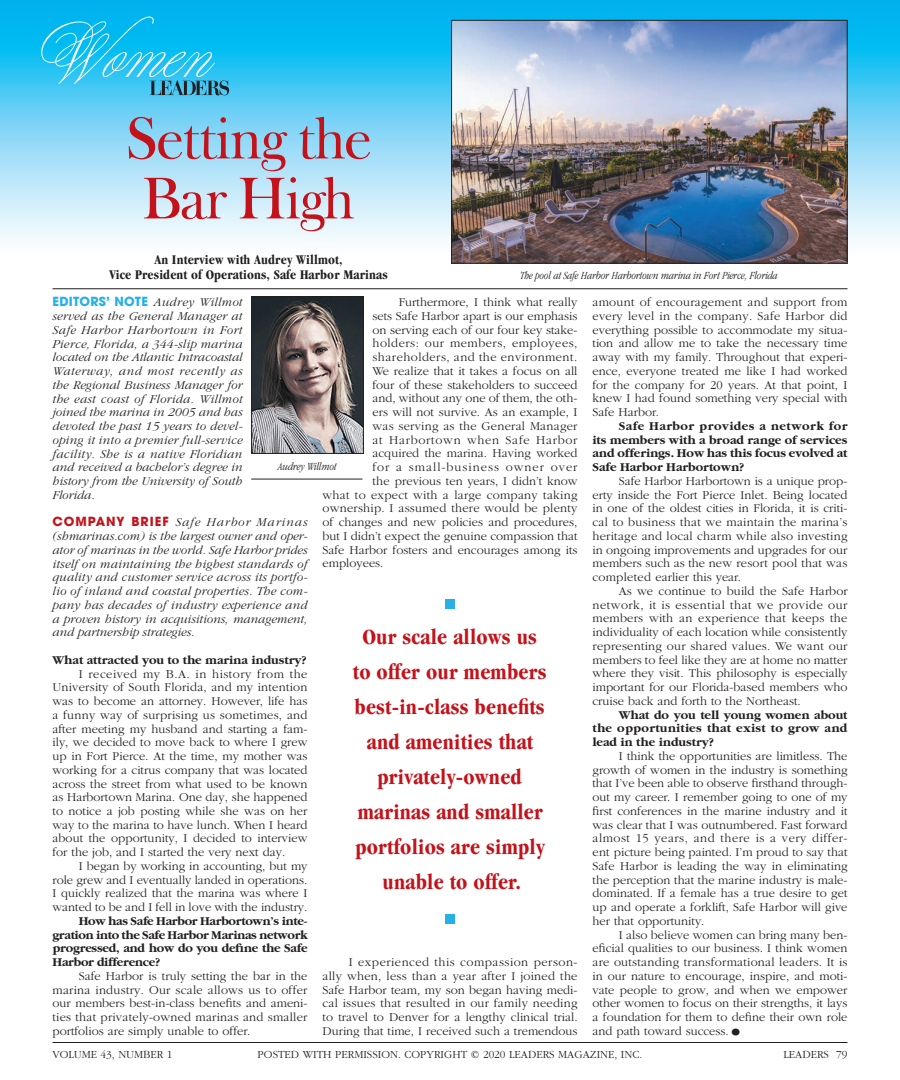
<style>
.page{position:relative;width:900px;height:1080px;background:#fff}
.page>*{position:absolute;margin:0;border:0;box-sizing:border-box;transform-origin:0 0}
.t1{font:60px/60px "Frys Baskerville BT";letter-spacing:-.04em;color:#c4121a}
.t2{font:700 condensed 22.5px/35px "Garamond";letter-spacing:.01em;color:#c4121a;text-align:center}
.t3{font:700 condensed 13.75px/15px "Garamond";letter-spacing:.01em;color:#231f20;text-align:center}
.t4{font:300 12.5px/13.8px "Garamond";color:#231f20;text-align:justify}
.t5{font:italic 300 12.5px/13.8px "Garamond";color:#231f20;text-align:justify}
.t6{font:700 12.5px/13.8px "Garamond";color:#231f20;text-align:justify}
.t7{font:300 12.5px "Garamond";letter-spacing:.02em;color:#231f20}
.t8{font:300 12.5px "Garamond";letter-spacing:.04em;color:#231f20}
.t9{font:300 12.5px "Garamond";letter-spacing:.08em;color:#231f20}
.t10{font:300 12.5px "Garamond";letter-spacing:.06em;color:#231f20}
.t11{font:300 11.25px "Garamond";color:#231f20}
.t12{font:italic 300 condensed 11.25px "Garamond";color:#231f20}
.s1{font-family:"Avant Garde";font-weight:700;font-style:normal;color:#26b0e5}
.s2{font-family:"Avant Garde";font-weight:700;font-style:normal;color:#c4121a}
.s3{font-size:22.5px}
</style>
<div class="page">
<svg style="left:0;top:0;width:900px;height:254px;background:#7ad5f6"></svg>
<svg style="left:41px;top:17px;width:188px;height:78px;background:#2abfec"></svg>
<img style="left:253px;top:298px;width:109px;height:154px">
<div style="left:251px;top:296px;width:113px;height:158px;border:1px solid #231f20"></div>
<hr style="left:251px;top:479px;width:111px;height:1px;background:#231f20">
<hr style="left:52px;top:288px;width:796px;height:1px;background:#231f20">
<div style="left:445px;top:599px;width:10px;height:10px;background:#26b0e5"></div>
<div style="left:445px;top:914px;width:10px;height:10px;background:#26b0e5"></div>
<img style="left:453px;top:22px;width:392px;height:240px">
<div style="left:451px;top:20px;width:396px;height:244px;border:1px solid #231f20"></div>
<hr style="left:52px;top:1042px;width:796px;height:1px;background:#231f20">
<h1 class="t1" style="left:125px;top:107px;width:248px">Setting the<br>Bar High</h1>
<p class="t3" style="left:109px;top:252px;width:280px">An Interview with Audrey Willmot,<br>Vice President of Operations, Safe Harbor Marinas</p>
<p class="t12" style="left:521px;top:269px;width:259px">The pool at Safe Harbor Harbortown marina in Fort Pierce, Florida</p>
<p class="t5" style="left:52px;top:296px;width:192px"><span class="s1">EDITORS’ NOTE</span> Audrey Willmot served as the General Manager at Safe Harbor Harbortown in Fort Pierce, Florida, a 344-slip marina located on the Atlantic Intracoastal Waterway, and most recently as the Regional Business Manager for the east coast of Florida. Willmot joined the marina in 2005 and has devoted the past 15 years to devel&shy;oping it into a premier full-service facility. She is a native Floridian and received a bachelor’s degree in history from the University of South Florida.</p>
<p class="t5" style="left:52px;top:516px;width:257px"><span class="s2">COMPANY BRIEF</span> Safe Harbor Marinas (shmarinas.com) is the largest owner and oper&shy;ator of marinas in the world. Safe Harbor prides itself on maintaining the highest standards of quality and customer service across its portfo&shy;lio of inland and coastal properties. The com&shy;pany has decades of industry experience and a proven history in acquisitions, management, and partnership strategies.</p>
<p class="t6" style="left:52px;top:653px;width:256px">What attracted you to the marina industry?</p>
<p class="t4" style="left:52px;top:667px;width:257px;text-indent:26px">I received my B.A. in history from the University of South Florida, and my intention was to become an attorney. However, life has a funny way of surprising us sometimes, and after meeting my husband and starting a fam&shy;ily, we decided to move back to where I grew up in Fort Pierce. At the time, my mother was working for a citrus company that was located across the street from what used to be known as Harbortown Marina. One day, she happened to notice a job posting while she was on her way to the marina to have lunch. When I heard about the opportunity, I decided to interview for the job, and I started the very next day.</p>
<p class="t4" style="left:52px;top:859px;width:257px;text-indent:26px">I began by working in accounting, but my role grew and I eventually landed in operations.<br>I quickly realized that the marina was where I wanted to be and I fell in love with the industry.</p>
<p class="t6" style="left:52px;top:914px;width:257px;text-indent:26px">How has Safe Harbor Harbortown’s inte&shy;gration into the Safe Harbor Marinas network progressed, and how do you define the Safe Harbor difference?</p>
<p class="t4" style="left:52px;top:969px;width:257px;text-indent:26px">Safe Harbor is truly setting the bar in the marina industry. Our scale allows us to offer our members best-in-class benefits and ameni&shy;ties that privately-owned marinas and smaller portfolios are simply unable to offer.</p>
<p class="t4" style="left:399px;top:296px;width:180px">Furthermore, I think what really</p>
<p class="t4" style="left:372px;top:309px;width:207px">sets Safe Harbor apart is our emphasis</p>
<p class="t4" style="left:372px;top:323px;width:206px">on serving each of our four key stake-</p>
<p class="t8" style="left:372px;top:337px;width:207px">holders: our members, employees,</p>
<p class="t8" style="left:372px;top:351px;width:206px">shareholders, and the environment.</p>
<p class="t4" style="left:372px;top:364px;width:207px">We realize that it takes a focus on all</p>
<p class="t4" style="left:372px;top:378px;width:207px">four of these stakeholders to succeed</p>
<p class="t4" style="left:372px;top:392px;width:206px">and, without any one of them, the oth-</p>
<p class="t4" style="left:372px;top:406px;width:206px">ers will not survive. As an example, I</p>
<p class="t7" style="left:372px;top:419px;width:207px">was serving as the General Manager</p>
<p class="t10" style="left:372px;top:433px;width:207px">at Harbortown when Safe Harbor</p>
<p class="t4" style="left:372px;top:447px;width:207px">acquired the marina. Having worked</p>
<p class="t9" style="left:372px;top:461px;width:207px">for a small-business owner over</p>
<p class="t4" style="left:372px;top:474px;width:207px">the previous ten years, I didn’t know</p>
<p class="t7" style="left:322px;top:488px;width:257px">what to expect with a large company taking</p>
<p class="t7" style="left:322px;top:502px;width:257px">ownership. I assumed there would be plenty</p>
<p class="t4" style="left:322px;top:516px;width:257px">of changes and new policies and procedures,</p>
<p class="t4" style="left:322px;top:529px;width:257px">but I didn’t expect the genuine compassion that</p>
<p class="t4" style="left:322px;top:543px;width:256px">Safe Harbor fosters and encourages among its</p>
<p class="t4" style="left:322px;top:557px;width:63px">employees.</p>
<p class="t12" style="left:278px;top:460px;width:60px">Audrey Willmot</p>
<h2 class="t2" style="left:353px;top:619px;width:195px">Our scale allows us to offer our members best-in-class benefits and amenities that privately-owned marinas and smaller portfolios are simply unable to offer.</h2>
<p class="t4" style="left:322px;top:956px;width:257px;text-indent:26px">I experienced this compassion person&shy;ally when, less than a year after I joined the Safe Harbor team, my son began having medi&shy;cal issues that resulted in our family needing to travel to Denver for a lengthy clinical trial.<br>During that time, I received such a tremendous</p>
<p class="t4" style="left:592px;top:296px;width:257px">amount of encouragement and support from every level in the company. Safe Harbor did everything possible to accommodate my situa&shy;tion and allow me to take the necessary time away with my family. Throughout that experi&shy;ence, everyone treated me like I had worked for the company for 20 years. At that point, I knew I had found something very special with Safe Harbor.</p>
<p class="t6" style="left:592px;top:419px;width:257px;text-indent:26px">Safe Harbor provides a network for its members with a broad range of services and offerings. How has this focus evolved at Safe Harbor Harbortown?</p>
<p class="t4" style="left:592px;top:474px;width:257px;text-indent:26px">Safe Harbor Harbortown is a unique prop&shy;erty inside the Fort Pierce Inlet. Being located in one of the oldest cities in Florida, it is criti&shy;cal to business that we maintain the marina’s heritage and local charm while also investing in ongoing improvements and upgrades for our members such as the new resort pool that was completed earlier this year.</p>
<p class="t4" style="left:592px;top:584px;width:257px;text-indent:26px">As we continue to build the Safe Harbor network, it is essential that we provide our members with an experience that keeps the individuality of each location while consistently representing our shared values. We want our members to feel like they are at home no matter where they visit. This philosophy is especially important for our Florida-based members who cruise back and forth to the Northeast.</p>
<p class="t6" style="left:592px;top:708px;width:256px;text-indent:26px">What do you tell young women about the opportunities that exist to grow and lead in the industry?</p>
<p class="t4" style="left:592px;top:749px;width:257px;text-indent:26px">I think the opportunities are limitless. The growth of women in the industry is something that I’ve been able to observe firsthand through&shy;out my career. I remember going to one of my first conferences in the marine industry and it was clear that I was outnumbered. Fast forward almost 15 years, and there is a very differ&shy;ent picture being painted. I’m proud to say that Safe Harbor is leading the way in eliminating the perception that the marine industry is male&shy;dominated. If a female has a true desire to get up and operate a forklift, Safe Harbor will give her that opportunity.</p>
<p class="t4" style="left:592px;top:928px;width:257px;text-indent:26px">I also believe women can bring many ben&shy;eficial qualities to our business. I think women are outstanding transformational leaders. It is in our nature to encourage, inspire, and moti&shy;vate people to grow, and when we empower other women to focus on their strengths, it lays a foundation for them to define their own role and path toward success.<span class="s3">•</span></p>
<p class="t11" style="left:52px;top:1048px;width:121px">VOLUME 43, NUMBER 1</p>
<p class="t11" style="left:258px;top:1048px;width:386px">POSTED WITH PERMISSION. COPYRIGHT © 2020 LEADERS MAGAZINE, INC.</p>
<p class="t11" style="left:784px;top:1048px;width:65px">LEADERS 79</p>
</div>
